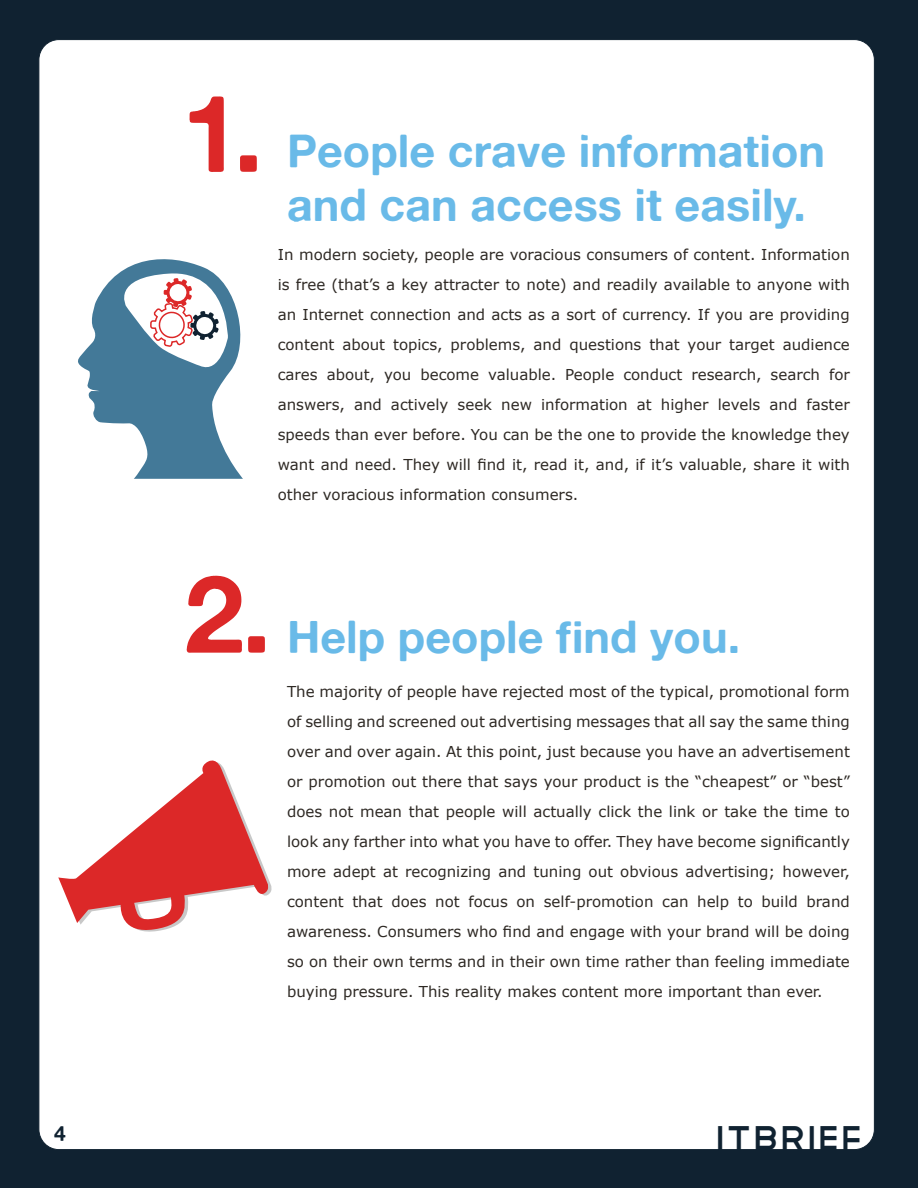
<style>
.page{position:relative;width:918px;height:1188px;background:#102231}
.page>*{position:absolute;margin:0;border:0;box-sizing:border-box;transform-origin:0 0}
.t1{font:108px "Alte Haas Grotesk Bold";color:#dc2828}
.t2{font:45px/54px "Alte Haas Grotesk Bold";color:#69bae8}
.t3{font:45px "Telegrafico";color:#102231}
.t4{font:21px "Alte Haas Grotesk Bold";color:#102231}
.t5{font:15px/30px "Verdana";color:#2e2924;text-align:justify}
</style>
<div class="page">
<div style="left:39px;top:40px;width:835px;height:1110px;background:#fff;border-radius:20px"></div>
<svg style="left:78px;top:259px;width:165px;height:220px"></svg>
<svg style="left:58px;top:760px;width:214px;height:172px"></svg>
<h3 class="t4" style="left:54px;top:1121px;width:13px">4</h3>
<h1 class="t1" style="left:182px;top:67px;width:83px">1.</h1>
<h2 class="t2" style="left:287px;top:123px;width:540px">People crave information and can access it easily.</h2>
<p class="t5" style="left:278px;top:239px;width:574px">In modern society, people are voracious consumers of content. Information is free (that’s a key attracter to note) and readily available to anyone with an Internet connection and acts as a sort of currency. If you are providing content about topics, problems, and questions that your target audience cares about, you become valuable. People conduct research, search for answers, and actively seek new information at higher levels and faster speeds than ever before. You can be the one to provide the knowledge they want and need. They will find it, read it, and, if it’s valuable, share it with other voracious information consumers.</p>
<h1 class="t1" style="left:184px;top:547px;width:89px">2.</h1>
<h2 class="t2" style="left:287px;top:609px;width:455px">Help people find you.</h2>
<p class="t5" style="left:287px;top:677px;width:564px">The majority of people have rejected most of the typical, promotional form of selling and screened out advertising messages that all say the same thing over and over again. At this point, just because you have an advertisement or promotion out there that says your product is the “cheapest” or “best” does not mean that people will actually click the link or take the time to look any farther into what you have to offer. They have become significantly more adept at recognizing and tuning out obvious advertising; however, content that does not focus on self-promotion can help to build brand awareness. Consumers who find and engage with your brand will be doing so on their own terms and in their own time rather than feeling immediate buying pressure. This reality makes content more important than ever.</p>
<h2 class="t3" style="left:715px;top:1108px;width:150px">ITBRIEF</h2>
</div>
